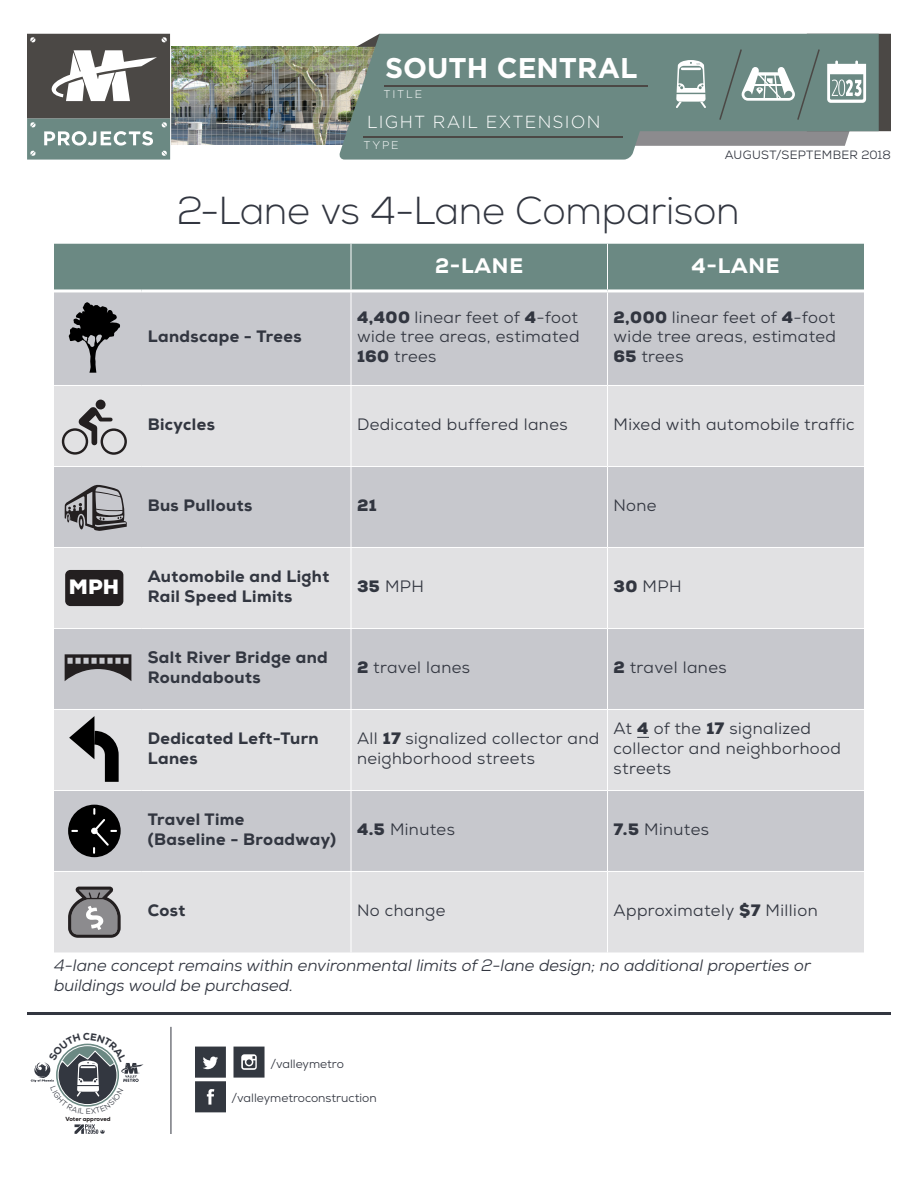
<style>
.page{position:relative;width:918px;height:1188px;background:#fff}
.page>*{position:absolute;margin:0;border:0;box-sizing:border-box;transform-origin:0 0}
.Project_Description{font:300 39px "Nexa";letter-spacing:-.01em;color:#323640}
.t1{font:700 28.5px "Gotham";color:#fff}
.Header_2_Eng{font:800 21px "Nexa";letter-spacing:.04em;color:#fff}
.t2{font:900 20.7px "Nexa";color:#fff}
.t3{font:300 17.55px "Gotham";letter-spacing:.07em;color:#fff}
.Header_2_Eng-2{font:16.5px/19.8px "Nexa";letter-spacing:.025em;color:#323640;text-align:justify}
.Header_2_Eng-3{font:800 16.5px/19.8px "Nexa";letter-spacing:.025em;color:#323640}
.Header_English{font:italic 16.5px/19.8px "Nexa";color:#323640}
.Header_2_Eng-4{font:900 16.5px "Nexa";color:#323640}
.CONTACT_INFORMATION{font:12px "Nexa";color:#323640}
.website{font:12px "Nexa";letter-spacing:.025em;color:#323640}
.t4{font:300 11.1px "Gotham";letter-spacing:.16em;color:#fff}
.t5{font:800 5.85px "Nexa";color:#231f20}
.s1{font-weight:900}
</style>
<div class="page">
<div style="left:807px;top:34px;width:84px;height:97px;background:#4b4845"></div>
<svg style="left:420px;top:34px;width:459px;height:126px;background:#79938e"></svg>
<hr style="left:384px;top:85px;width:263px;height:2px;background:#4b4845">
<hr style="left:364px;top:136px;width:259px;height:2px;background:#4b4845">
<svg style="left:827px;top:61px;width:39px;height:42px;background:#bbc8c6"></svg>
<svg style="left:676px;top:60px;width:30px;height:48px"></svg>
<svg style="left:719px;top:49px;width:101px;height:71px;background:#7b958f"></svg>
<img style="left:27px;top:34px;width:393px;height:126px">
<div style="left:75px;top:134px;width:8px;height:9px;background:#6b8983;border-radius:4px"></div>
<div style="left:54px;top:244px;width:810px;height:45px;background:#6b8983"></div>
<div style="left:54px;top:292px;width:810px;height:93px;background:#c7c8cd"></div>
<svg style="left:54px;top:386px;width:810px;height:566px;background:#d5d6d9"></svg>
<hr style="left:351px;top:244px;width:1px;height:45px;background:#fff">
<hr style="left:607px;top:244px;width:1px;height:45px;background:#fff">
<hr style="left:351px;top:292px;width:1px;height:93px;background:#fff">
<hr style="left:607px;top:292px;width:1px;height:93px;background:#fff">
<hr style="left:351px;top:386px;width:1px;height:80px;background:#fff">
<hr style="left:607px;top:386px;width:1px;height:80px;background:#fff">
<hr style="left:54px;top:466px;width:88px;height:1px;background:#fff">
<hr style="left:142px;top:466px;width:209px;height:1px;background:#fff">
<hr style="left:351px;top:466px;width:257px;height:1px;background:#fff">
<hr style="left:351px;top:467px;width:1px;height:80px;background:#fff">
<hr style="left:608px;top:466px;width:256px;height:1px;background:#fff">
<hr style="left:607px;top:467px;width:1px;height:80px;background:#fff">
<hr style="left:54px;top:547px;width:88px;height:1px;background:#fff">
<hr style="left:142px;top:547px;width:209px;height:1px;background:#fff">
<hr style="left:351px;top:547px;width:257px;height:1px;background:#fff">
<hr style="left:351px;top:548px;width:1px;height:80px;background:#fff">
<hr style="left:608px;top:547px;width:256px;height:1px;background:#fff">
<hr style="left:607px;top:548px;width:1px;height:80px;background:#fff">
<hr style="left:54px;top:628px;width:88px;height:1px;background:#fff">
<hr style="left:142px;top:628px;width:209px;height:1px;background:#fff">
<hr style="left:351px;top:628px;width:257px;height:1px;background:#fff">
<hr style="left:351px;top:629px;width:1px;height:80px;background:#fff">
<hr style="left:608px;top:628px;width:256px;height:1px;background:#fff">
<hr style="left:607px;top:629px;width:1px;height:80px;background:#fff">
<hr style="left:54px;top:709px;width:88px;height:1px;background:#fff">
<hr style="left:142px;top:709px;width:209px;height:1px;background:#fff">
<hr style="left:351px;top:709px;width:257px;height:1px;background:#fff">
<hr style="left:351px;top:710px;width:1px;height:80px;background:#fff">
<hr style="left:608px;top:709px;width:256px;height:1px;background:#fff">
<hr style="left:607px;top:710px;width:1px;height:80px;background:#fff">
<hr style="left:54px;top:790px;width:88px;height:1px;background:#fff">
<hr style="left:142px;top:790px;width:209px;height:1px;background:#fff">
<hr style="left:351px;top:790px;width:257px;height:1px;background:#fff">
<hr style="left:351px;top:791px;width:1px;height:80px;background:#fff">
<hr style="left:608px;top:790px;width:256px;height:1px;background:#fff">
<hr style="left:607px;top:791px;width:1px;height:80px;background:#fff">
<hr style="left:54px;top:871px;width:88px;height:1px;background:#fff">
<hr style="left:142px;top:871px;width:209px;height:1px;background:#fff">
<hr style="left:351px;top:871px;width:257px;height:1px;background:#fff">
<hr style="left:351px;top:872px;width:1px;height:80px;background:#fff">
<hr style="left:608px;top:871px;width:256px;height:1px;background:#fff">
<hr style="left:607px;top:872px;width:1px;height:80px;background:#fff">
<svg style="left:637px;top:737px;width:12px;height:1px"></svg>
<svg style="left:65px;top:484px;width:62px;height:47px;background:#8d8d90"></svg>
<svg style="left:69px;top:302px;width:51px;height:71px;background:#767779"></svg>
<div style="left:65px;top:570px;width:58px;height:36px;background:#231f20;border-radius:5px"></div>
<div style="left:68px;top:805px;width:53px;height:52px;background:#000;border-radius:50%"></div>
<svg style="left:91px;top:809px;width:25px;height:44px"></svg>
<svg style="left:69px;top:716px;width:51px;height:68px;background:#8d8d8e"></svg>
<div style="left:96px;top:400px;width:10px;height:9px;background:#231f20;border-radius:50%"></div>
<svg style="left:62px;top:407px;width:65px;height:48px;background:#b0afb1"></svg>
<svg style="left:68px;top:887px;width:53px;height:51px;background:#89888a"></svg>
<hr style="left:171px;top:1027px;width:1px;height:107px;background:#323640">
<hr style="left:27px;top:1012px;width:864px;height:3px;background:#323640">
<svg style="left:234px;top:1047px;width:30px;height:31px"></svg>
<svg style="left:195px;top:1047px;width:31px;height:65px;background:#50545b"></svg>
<svg style="left:75px;top:1124px;width:30px;height:10px"></svg>
<svg style="left:65px;top:654px;width:66px;height:27px;background:#6c6b6e"></svg>
<svg style="left:31px;top:1043px;width:113px;height:64px"></svg>
<p class="t1" style="left:385px;top:51px;width:254px">SOUTH CENTRAL</p>
<p class="t3" style="left:367px;top:113px;width:235px">LIGHT RAIL EXTENSION</p>
<p class="t4" style="left:384px;top:88px;width:40px">TITLE</p>
<p class="t4" style="left:364px;top:139px;width:37px">TYPE</p>
<p class="website" style="left:725px;top:147px;width:168px">AUGUST/SEPTEMBER 2018</p>
<p class="Project_Description" style="left:177px;top:187px;width:564px">2-Lane vs 4-Lane Comparison</p>
<p class="Header_2_Eng" style="left:435px;top:252px;width:89px">2-LANE</p>
<p class="Header_2_Eng" style="left:692px;top:252px;width:90px">4-LANE</p>
<p class="Header_2_Eng-3" style="left:148px;top:327px;width:155px">Landscape - Trees</p>
<p class="Header_2_Eng-2" style="left:357px;top:307px;width:224px"><span class="s1">4,400</span> linear feet of <span class="s1">4</span>-foot wide tree areas, estimated <span class="s1">160</span> trees</p>
<p class="Header_2_Eng-2" style="left:614px;top:307px;width:224px"><span class="s1">2,000</span> linear feet of <span class="s1">4</span>-foot wide tree areas, estimated <span class="s1">65</span> trees</p>
<p class="Header_2_Eng-3" style="left:148px;top:415px;width:69px">Bicycles</p>
<p class="Header_2_Eng-2" style="left:357px;top:415px;width:212px">Dedicated buffered lanes</p>
<p class="Header_2_Eng-2" style="left:614px;top:415px;width:243px">Mixed with automobile traffic</p>
<p class="t2" style="left:69px;top:573px;width:52px">MPH</p>
<p class="Header_2_Eng-3" style="left:148px;top:496px;width:106px">Bus Pullouts</p>
<p class="Header_2_Eng-4" style="left:357px;top:495px;width:21px">21</p>
<p class="Header_2_Eng-2" style="left:614px;top:496px;width:45px">None</p>
<p class="Header_2_Eng-3" style="left:148px;top:567px;width:183px">Automobile and Light<br>Rail Speed Limits</p>
<p class="Header_2_Eng-2" style="left:357px;top:577px;width:69px"><span class="s1">35</span> MPH</p>
<p class="Header_2_Eng-2" style="left:614px;top:577px;width:70px"><span class="s1">30</span> MPH</p>
<p class="Header_2_Eng-3" style="left:148px;top:648px;width:182px">Salt River Bridge and<br>Roundabouts</p>
<p class="Header_2_Eng-2" style="left:357px;top:658px;width:115px"><span class="s1">2</span> travel lanes</p>
<p class="Header_2_Eng-2" style="left:614px;top:658px;width:115px"><span class="s1">2</span> travel lanes</p>
<p class="Header_2_Eng-3" style="left:148px;top:729px;width:173px">Dedicated Left-Turn<br>Lanes</p>
<p class="Header_2_Eng-2" style="left:357px;top:729px;width:244px">All <span class="s1">17</span> signalized collector and neighborhood streets</p>
<p class="Header_2_Eng-2" style="left:614px;top:719px;width:229px;text-align:left">At <span class="s1">4</span> of the <span class="s1">17</span> signalized collector and neighborhood streets</p>
<p class="Header_2_Eng-3" style="left:148px;top:810px;width:190px">Travel Time<br>(Baseline - Broadway)</p>
<p class="Header_2_Eng-2" style="left:357px;top:820px;width:99px"><span class="s1">4.5</span> Minutes</p>
<p class="Header_2_Eng-2" style="left:614px;top:820px;width:97px"><span class="s1">7.5</span> Minutes</p>
<p class="Header_2_Eng-3" style="left:148px;top:901px;width:39px">Cost</p>
<p class="Header_2_Eng-2" style="left:357px;top:901px;width:90px">No change</p>
<p class="Header_2_Eng-2" style="left:614px;top:901px;width:206px">Approximately <span class="s1">$7</span> Million</p>
<p class="Header_English" style="left:54px;top:955px;width:758px">4-lane concept remains within environmental limits of 2-lane design; no additional properties or buildings would be purchased.</p>
<p class="t5" style="left:66px;top:1115px;width:47px">Voter approved</p>
<p class="CONTACT_INFORMATION" style="left:271px;top:1056px;width:75px">/valleymetro</p>
<p class="CONTACT_INFORMATION" style="left:232px;top:1090px;width:146px">/valleymetroconstruction</p>
</div>
